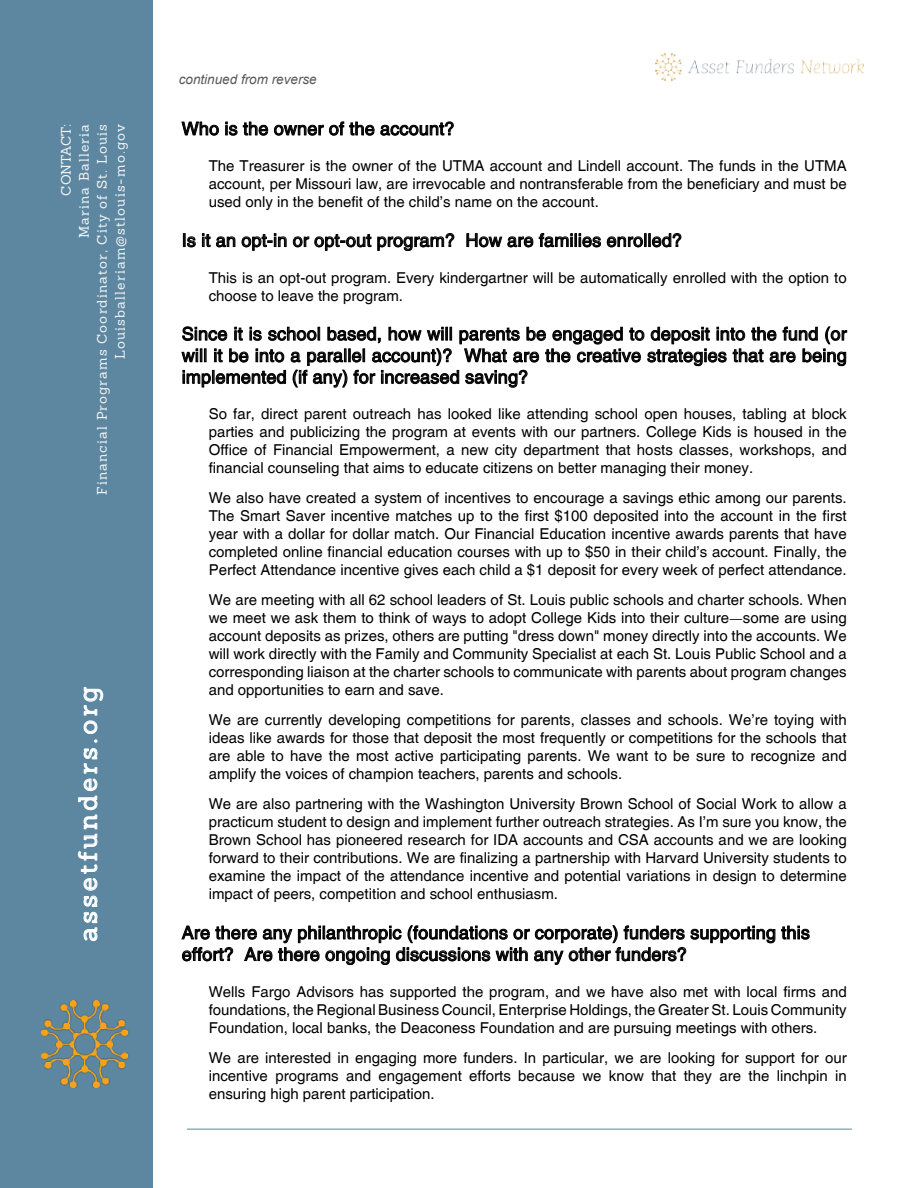
<style>
.page{position:relative;width:918px;height:1188px;background:#fff}
.page>*{position:absolute;margin:0;border:0;box-sizing:border-box;transform-origin:0 0}
.t1{font:25.5px "Sanchez";letter-spacing:.14em;color:#fff}
.t2{font:500 18px/21.6px "Balt Helvetica";letter-spacing:.01em;color:#000;text-align:justify}
.t3{font:500 15px/18px "Balt Helvetica";color:#000;text-align:justify}
.t4{font:13.5px/18px "Sanchez";letter-spacing:.09em;color:#f3f4f4;text-align:right}
.t5{font:italic 13.5px "Arial";color:#58595b}
.s1{font-family:"Minion Pro"}
</style>
<div class="page">
<div style="left:0;top:0;width:153px;height:1188px;background:#5d87a1"></div>
<img style="left:41px;top:1001px;width:88px;height:87px">
<img style="left:656px;top:54px;width:208px;height:26px">
<hr style="left:187px;top:1129px;width:665px;height:1px;background:#5d87a1">
<svg style="left:182px;top:122px;width:37px;height:13px"></svg>
<svg style="left:226px;top:122px;width:11px;height:13px"></svg>
<svg style="left:243px;top:122px;width:25px;height:13px"></svg>
<svg style="left:274px;top:122px;width:70px;height:13px"></svg>
<svg style="left:350px;top:122px;width:24px;height:13px"></svg>
<svg style="left:381px;top:122px;width:72px;height:13px"></svg>
<svg style="left:181px;top:233px;width:666px;height:155px"></svg>
<svg style="left:781px;top:926px;width:28px;height:13px"></svg>
<svg style="left:182px;top:926px;width:593px;height:39px"></svg>
<svg style="left:77px;top:687px;width:27px;height:254px"></svg>
<p class="t4" style="left:57px;top:495px;width:372px;rotate:-90deg">CONTACT:<br>Marina Balleria<br>Financial Programs Coordinator, City of St. Louis<br>Louisballeriam@stlouis-mo.gov</p>
<h1 class="t1" style="left:71px;top:942px;width:256px;rotate:-90deg">assetfunders.org</h1>
<p class="t5" style="left:179px;top:70px;width:140px">continued from reverse</p>
<p class="t2" style="left:182px;top:118px;width:274px">Who is the owner of the account?</p>
<p class="t3" style="left:209px;top:157px;width:639px">The Treasurer is the owner of the UTMA account and Lindell account. The funds in the UTMA account, per Missouri law, are irrevocable and nontransferable from the beneficiary and must be used only in the benefit of the child’s name on the account.</p>
<p class="t2" style="left:182px;top:230px;width:502px">Is it an opt-in or opt-out program? How are families enrolled?</p>
<p class="t3" style="left:209px;top:269px;width:639px">This is an opt-out program. Every kindergartner will be automatically enrolled with the option to choose to leave the program.</p>
<p class="t2" style="left:182px;top:323px;width:666px">Since it is school based, how will parents be engaged to deposit into the fund (or will it be into a parallel account)? What are the creative strategies that are being implemented (if any) for increased saving?</p>
<p class="t3" style="left:209px;top:405px;width:639px">So far, direct parent outreach has looked like attending school open houses, tabling at block parties and publicizing the program at events with our partners. College Kids is housed in the Office of Financial Empowerment, a new city department that hosts classes, workshops, and financial counseling that aims to educate citizens on better managing their money.</p>
<p class="t3" style="left:209px;top:489px;width:640px">We also have created a system of incentives to encourage a savings ethic among our parents.<br>The Smart Saver incentive matches up to the first $100 deposited into the account in the first year with a dollar for dollar match. Our Financial Education incentive awards parents that have completed online financial education courses with up to $50 in their child’s account. Finally, the Perfect Attendance incentive gives each child a $1 deposit for every week of perfect attendance.</p>
<p class="t3" style="left:209px;top:591px;width:640px">We are meeting with all 62 school leaders of St. Louis public schools and charter schools. When we meet we ask them to think of ways to adopt College Kids into their culture<span class="s1">—</span>some are using account deposits as prizes, others are putting "dress down" money directly into the accounts. We will work directly with the Family and Community Specialist at each St. Louis Public School and a corresponding liaison at the charter schools to communicate with parents about program changes and opportunities to earn and save.</p>
<p class="t3" style="left:209px;top:711px;width:640px">We are currently developing competitions for parents, classes and schools. We’re toying with ideas like awards for those that deposit the most frequently or competitions for the schools that are able to have the most active participating parents. We want to be sure to recognize and amplify the voices of champion teachers, parents and schools.</p>
<p class="t3" style="left:209px;top:795px;width:639px">We are also partnering with the Washington University Brown School of Social Work to allow a practicum student to design and implement further outreach strategies. As I’m sure you know, the Brown School has pioneered research for IDA accounts and CSA accounts and we are looking forward to their contributions. We are finalizing a partnership with Harvard University students to examine the impact of the attendance incentive and potential variations in design to determine impact of peers, competition and school enthusiasm.</p>
<p class="t2" style="left:182px;top:922px;width:630px">Are there any philanthropic (foundations or corporate) funders supporting this effort? Are there ongoing discussions with any other funders?</p>
<p class="t3" style="left:209px;top:983px;width:639px">Wells Fargo Advisors has supported the program, and we have also met with local firms and foundations, the Regional Business Council, Enterprise Holdings, the Greater St. Louis Community Foundation, local banks, the Deaconess Foundation and are pursuing meetings with others.</p>
<p class="t3" style="left:209px;top:1049px;width:639px">We are interested in engaging more funders. In particular, we are looking for support for our incentive programs and engagement efforts because we know that they are the linchpin in ensuring high parent participation.</p>
</div>
